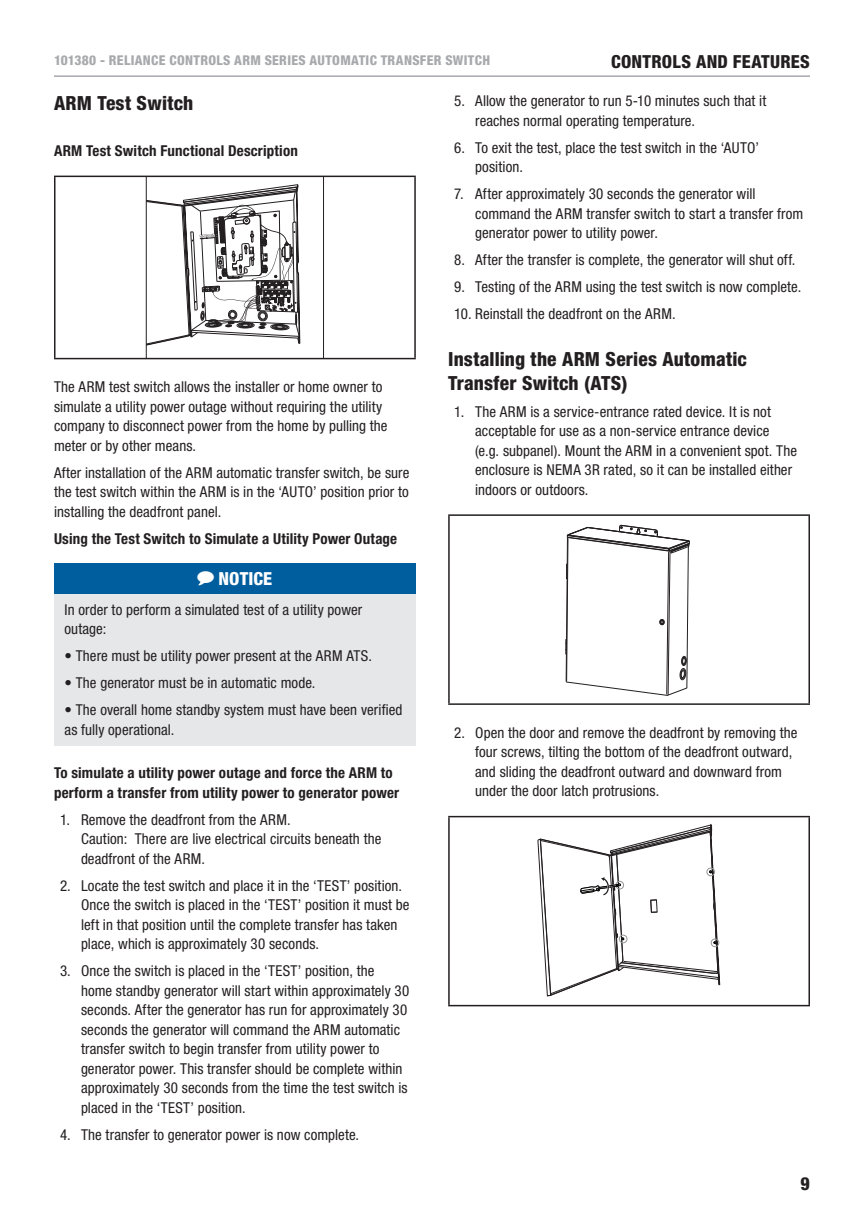
<style>
.page{position:relative;width:864px;height:1215px;background:#fff}
.page>*{position:absolute;margin:0;border:0;box-sizing:border-box;transform-origin:0 0}
.t1{font:800 condensed 19.5px/24px "Helvetica Neue LT Std";letter-spacing:.01em;color:#231f20}
.t2{font:800 condensed 18px "Helvetica Neue LT Std";color:#231f20}
.t3{font:800 condensed 18px "Helvetica Neue LT Std";letter-spacing:.005em;color:#fff}
.t4{font:condensed 15px/19.5px "Helvetica Neue LT Std";letter-spacing:.005em;color:#231f20}
.t5{font:700 condensed 15px/19.5px "Helvetica Neue LT Std";letter-spacing:.01em;color:#231f20}
.t6{font:800 condensed 13.5px "Helvetica Neue LT Std";letter-spacing:.02em;color:#a8a9ad}
</style>
<div class="page">
<hr style="left:54px;top:75px;width:756px;height:2px;background:#a8a9ad">
<hr style="left:54px;top:176px;width:362px;height:1px;background:#231f20">
<hr style="left:54px;top:177px;width:2px;height:181px;background:#231f20">
<hr style="left:414px;top:177px;width:2px;height:181px;background:#231f20">
<hr style="left:54px;top:358px;width:362px;height:1px;background:#231f20">
<svg style="left:146px;top:177px;width:178px;height:181px"></svg>
<div style="left:54px;top:563px;width:362px;height:31px;background:#005e9e"></div>
<div style="left:54px;top:594px;width:362px;height:151px;background:#e6e7e9"></div>
<hr style="left:448px;top:514px;width:362px;height:2px;background:#231f20">
<hr style="left:448px;top:516px;width:2px;height:187px;background:#231f20">
<hr style="left:808px;top:516px;width:2px;height:187px;background:#231f20">
<hr style="left:448px;top:703px;width:362px;height:2px;background:#231f20">
<svg style="left:566px;top:525px;width:124px;height:171px"></svg>
<hr style="left:448px;top:816px;width:362px;height:1px;background:#231f20">
<hr style="left:448px;top:817px;width:2px;height:188px;background:#231f20">
<hr style="left:808px;top:817px;width:2px;height:188px;background:#231f20">
<hr style="left:448px;top:1005px;width:362px;height:1px;background:#231f20">
<svg style="left:538px;top:825px;width:182px;height:172px"></svg>
<p class="t6" style="left:54px;top:52px;width:71px">101380 - RELIANCE</p>
<p class="t6" style="left:169px;top:52px;width:17px">CONTROLS</p>
<p class="t6" style="left:234px;top:52px;width:46px">ARM SERIES</p>
<p class="t6" style="left:310px;top:52px;width:17px">AUTOMATIC</p>
<p class="t6" style="left:381px;top:52px;width:16px">TRANSFER</p>
<p class="t6" style="left:445px;top:52px;width:16px">SWITCH</p>
<p class="t2" style="left:611px;top:50px;width:21px">CONTROLS</p>
<p class="t2" style="left:696px;top:50px;width:12px">AND</p>
<p class="t2" style="left:733px;top:50px;width:20px">FEATURES</p>
<h1 class="t1" style="left:54px;top:90px;width:141px">ARM TEST SWITCH</h1>
<p class="t5" style="left:54px;top:141px;width:245px">ARM Test Switch Functional Description</p>
<p class="t4" style="left:54px;top:377px;width:335px">The ARM test switch allows the installer or home owner to simulate a utility power outage without requiring the utility company to disconnect power from the home by pulling the meter or by other means.</p>
<p class="t4" style="left:54px;top:463px;width:357px;text-align:justify">After installation of the ARM automatic transfer switch, be sure the test switch within the ARM is in the ‘AUTO’ position prior to installing the deadfront panel.</p>
<p class="t5" style="left:54px;top:529px;width:345px">Using the Test Switch to Simulate a Utility Power Outage</p>
<p class="t3" style="left:198px;top:567px;width:76px">◆ NOTICE</p>
<p class="t4" style="left:64px;top:600px;width:299px">In order to perform a simulated test of a utility power outage:</p>
<p class="t4" style="left:64px;top:646px;width:309px">• There must be utility power present at the ARM ATS.</p>
<p class="t4" style="left:64px;top:673px;width:253px">• The generator must be in automatic mode.</p>
<p class="t4" style="left:64px;top:700px;width:340px">• The overall home standby system must have been verified as fully operational.</p>
<p class="t5" style="left:54px;top:763px;width:347px">To simulate a utility power outage and force the ARM to perform a transfer from utility power to generator power</p>
<p class="t4" style="left:81px;top:810px;width:302px;text-indent:-21px">1. Remove the deadfront from the ARM.<br>Caution: There are live electrical circuits beneath the deadfront of the ARM.</p>
<p class="t4" style="left:81px;top:876px;width:330px;text-indent:-21px">2. Locate the test switch and place it in the ‘TEST’ position.<br>Once the switch is placed in the ‘TEST’ position it must be left in that position until the complete transfer has taken place, which is approximately 30 seconds.</p>
<p class="t4" style="left:81px;top:961px;width:330px;text-indent:-21px">3. Once the switch is placed in the ‘TEST’ position, the home standby generator will start within approximately 30 seconds. After the generator has run for approximately 30 seconds the generator will command the ARM automatic transfer switch to begin transfer from utility power to generator power. This transfer should be complete within approximately 30 seconds from the time the test switch is placed in the ‘TEST’ position.</p>
<p class="t4" style="left:60px;top:1125px;width:301px">4. The transfer to generator power is now complete.</p>
<p class="t4" style="left:475px;top:91px;width:293px;text-indent:-21px">5. Allow the generator to run 5-10 minutes such that it reaches normal operating temperature.</p>
<p class="t4" style="left:475px;top:138px;width:285px;text-indent:-21px">6. To exit the test, place the test switch in the ‘AUTO’ position.</p>
<p class="t4" style="left:475px;top:184px;width:330px;text-indent:-21px">7. After approximately 30 seconds the generator will command the ARM transfer switch to start a transfer from generator power to utility power.</p>
<p class="t4" style="left:454px;top:250px;width:343px">8. After the transfer is complete, the generator will shut off.</p>
<p class="t4" style="left:454px;top:277px;width:349px">9. Testing of the ARM using the test switch is now complete.</p>
<p class="t4" style="left:454px;top:304px;width:223px">10. Reinstall the deadfront on the ARM.</p>
<h1 class="t1" style="left:448px;top:347px;width:300px">INSTALLING THE ARM SERIES AUTOMATIC<br>TRANSFER SWITCH (ATS)</h1>
<p class="t4" style="left:475px;top:402px;width:323px;text-indent:-21px">1. The ARM is a service-entrance rated device. It is not acceptable for use as a non-service entrance device (e.g. subpanel). Mount the ARM in a convenient spot. The enclosure is NEMA 3R rated, so it can be installed either indoors or outdoors.</p>
<p class="t4" style="left:475px;top:723px;width:324px;text-indent:-21px">2. Open the door and remove the deadfront by removing the four screws, tilting the bottom of the deadfront outward, and sliding the deadfront outward and downward from under the door latch protrusions.</p>
<p class="t2" style="left:801px;top:1172px;width:11px">9</p>
</div>
